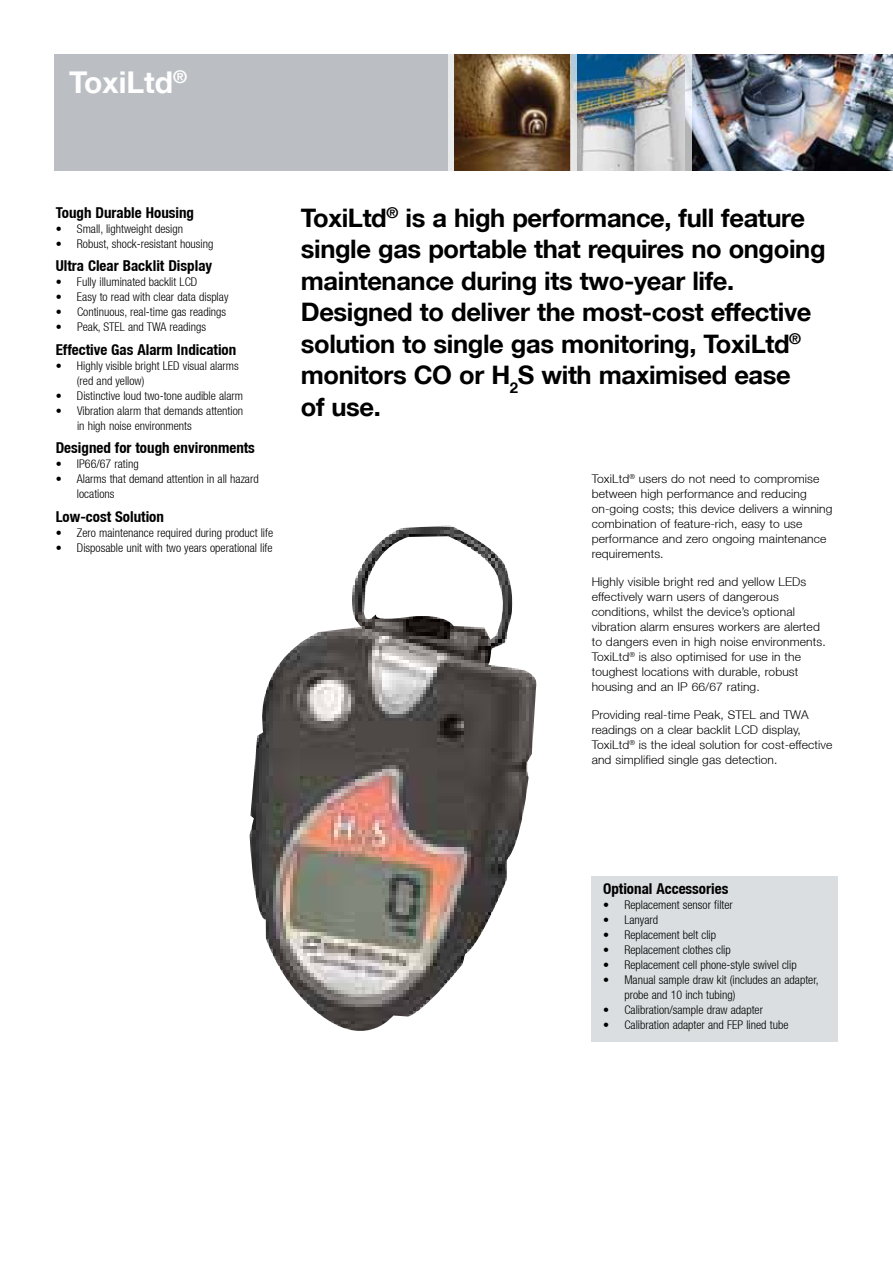
<style>
.page{position:relative;width:893px;height:1263px;background:#fff}
.page>*{position:absolute;margin:0;border:0;box-sizing:border-box;transform-origin:0 0}
.t1{font:700 30px "Helvetica Neue LT";color:#fff}
.t2{font:700 25.5px/31.5px "Helvetica Neue LT";letter-spacing:-.015em;color:#000}
.t3{font:700 condensed 15px "Helvetica Neue LT";color:#000}
.t4{font:300 condensed 12px/15px "Helvetica Neue LT";color:#000}
.t5{font:300 12px/15px "Helvetica Neue LT";letter-spacing:.01em;color:#000}
</style>
<div class="page">
<div style="left:54px;top:54px;width:839px;height:116px;background:#bbbfc3"></div>
<img style="left:455px;top:54px;width:438px;height:116px">
<svg style="left:685px;top:54px;width:6px;height:117px"></svg>
<svg style="left:476px;top:54px;width:7px;height:117px"></svg>
<div style="left:448px;top:50px;width:7px;height:123px;background:#eaebec"></div>
<svg style="left:570px;top:54px;width:7px;height:117px"></svg>
<div style="left:592px;top:876px;width:246px;height:166px;background:#dadee0"></div>
<img style="left:250px;top:525px;width:287px;height:506px">
<h1 class="t1" style="left:69px;top:64px;width:119px">ToxiLtd<sup>®</sup></h1>
<p class="t3" style="left:56px;top:203px;width:140px">Tough Durable Housing</p>
<p class="t4" style="left:56px;top:221px;width:129px">• Small, lightweight design</p>
<p class="t4" style="left:56px;top:236px;width:159px">• Robust, shock-resistant housing</p>
<p class="t3" style="left:56px;top:257px;width:158px">Ultra Clear Backlit Display</p>
<p class="t4" style="left:56px;top:275px;width:143px">• Fully illuminated backlit LCD</p>
<p class="t4" style="left:56px;top:290px;width:174px">• Easy to read with clear data display</p>
<p class="t4" style="left:56px;top:305px;width:172px">• Continuous, real-time gas readings</p>
<p class="t4" style="left:56px;top:320px;width:152px">• Peak, STEL and TWA readings</p>
<p class="t3" style="left:56px;top:340px;width:182px">Effective Gas Alarm Indication</p>
<p class="t4" style="left:77px;top:358px;width:163px;text-indent:-21px">• Highly visible bright LED visual alarms (red and yellow)</p>
<p class="t4" style="left:56px;top:388px;width:189px">• Distinctive loud two-tone audible alarm</p>
<p class="t4" style="left:77px;top:403px;width:168px;text-indent:-21px">• Vibration alarm that demands attention in high noise environments</p>
<p class="t3" style="left:56px;top:439px;width:201px">Designed for tough environments</p>
<p class="t4" style="left:56px;top:457px;width:85px">• IP66/67 rating</p>
<p class="t4" style="left:77px;top:472px;width:183px;text-indent:-21px">• Alarms that demand attention in all hazard locations</p>
<p class="t3" style="left:56px;top:507px;width:110px">Low-cost Solution</p>
<p class="t4" style="left:56px;top:525px;width:219px">• Zero maintenance required during product life</p>
<p class="t4" style="left:56px;top:540px;width:218px">• Disposable unit with two years operational life</p>
<p class="t2" style="left:301px;top:201px;width:526px">ToxiLtd<sup>®</sup> is a high performance, full feature single gas portable that requires no ongoing maintenance during its two-year life.<br>Designed to deliver the most-cost effective solution to single gas monitoring, ToxiLtd<sup>® </sup>monitors CO or H<sub>2</sub>S with maximised ease<br>of use.</p>
<p class="t5" style="left:592px;top:471px;width:242px">ToxiLtd<sup>®</sup> users do not need to compromise between high performance and reducing on-going costs; this device delivers a winning combination of feature-rich, easy to use performance and zero ongoing maintenance requirements.</p>
<p class="t5" style="left:592px;top:574px;width:236px">Highly visible bright red and yellow LEDs effectively warn users of dangerous conditions, whilst the device’s optional vibration alarm ensures workers are alerted to dangers even in high noise environments.<br>ToxiLtd<sup>®</sup> is also optimised for use in the toughest locations with durable, robust housing and an IP 66/67 rating.</p>
<p class="t5" style="left:592px;top:706px;width:242px">Providing real-time Peak, STEL and TWA readings on a clear backlit LCD display, ToxiLtd<sup>®</sup> is the ideal solution for cost-effective and simplified single gas detection.</p>
<p class="t3" style="left:603px;top:880px;width:127px">Optional Accessories</p>
<p class="t4" style="left:603px;top:897px;width:131px">• Replacement sensor filter</p>
<p class="t4" style="left:603px;top:912px;width:57px">• Lanyard</p>
<p class="t4" style="left:603px;top:927px;width:115px">• Replacement belt clip</p>
<p class="t4" style="left:603px;top:942px;width:129px">• Replacement clothes clip</p>
<p class="t4" style="left:603px;top:957px;width:195px">• Replacement cell phone-style swivel clip</p>
<p class="t4" style="left:624px;top:972px;width:196px;text-indent:-21px">• Manual sample draw kit (includes an adapter, probe and 10 inch tubing)</p>
<p class="t4" style="left:603px;top:1002px;width:161px">• Calibration/sample draw adapter</p>
<p class="t4" style="left:603px;top:1017px;width:187px">• Calibration adapter and FEP lined tube</p>
</div>
